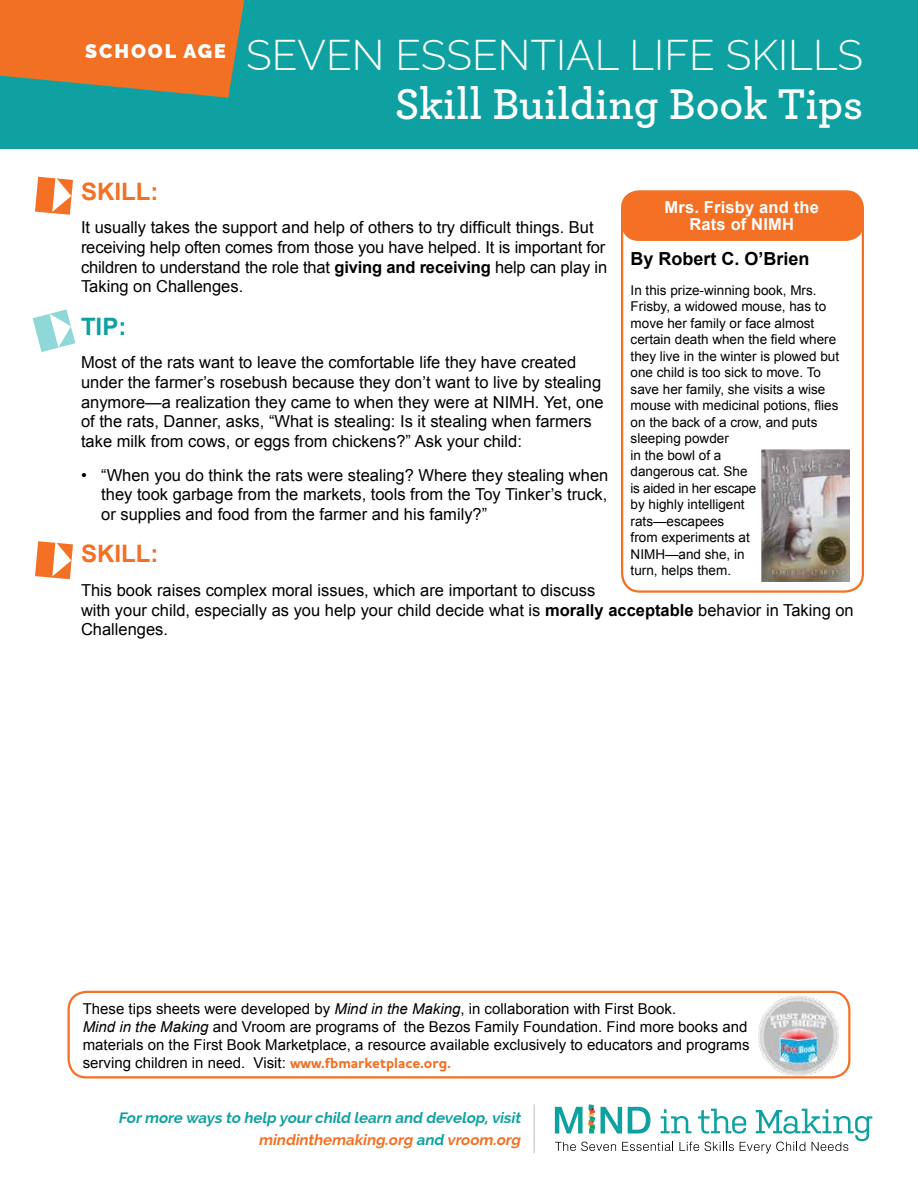
<style>
.page{position:relative;width:918px;height:1188px;background:#fff}
.page>*{position:absolute;margin:0;border:0;box-sizing:border-box;transform-origin:0 0}
.t1{font:600 45px "Archer Pro";color:#fff}
.t2{font:300 42px "Raleway";color:#fff}
.t3{font:700 24px "Arial";color:#f37024}
.t4{font:700 24px "Arial";color:#10a0a0}
.t5{font:700 18px "Arial";color:#000}
.t6{font:16.5px/19.8px "Arial";color:#000}
.t7{font:700 16.5px/16.5px "Arial";letter-spacing:.01em;color:#fff;text-align:center}
.t8{font:15px/18px "Arial";color:#000}
.t9{font:italic 700 15px/22.5px "Raleway";color:#0fa1a1;text-align:right}
.t10{font:13.5px/16.5px "Arial";color:#000}
.s1{font-weight:700}
.s2{font-style:italic}
.s3{font-family:"Houschka Pro";font-weight:700;color:#f37024}
.s4{color:#f27024}
</style>
<div class="page">
<svg style="left:555px;top:1104px;width:317px;height:49px"></svg>
<hr style="left:533px;top:1104px;width:2px;height:49px;background:#d1d3d4">
<div style="left:0;top:0;width:918px;height:148px;background:#0fa1a1"></div>
<svg style="left:0;top:0;width:245px;height:98px;background:#d17735"></svg>
<img style="left:762px;top:449px;width:87px;height:132px">
<div style="left:621px;top:190px;width:243px;height:51px;background:#f37024;border-radius:18px"></div>
<div style="left:621px;top:194px;width:243px;height:399px;border:2px solid #f37024;border-radius:18px"></div>
<img style="left:759px;top:995px;width:80px;height:80px">
<div style="left:68px;top:991px;width:782px;height:87px;border:2px solid #f37024;border-radius:18px"></div>
<svg style="left:33px;top:309px;width:42px;height:43px"></svg>
<svg style="left:35px;top:177px;width:38px;height:38px"></svg>
<svg style="left:35px;top:541px;width:38px;height:38px"></svg>
<h2 class="t2" style="left:85px;top:31px;width:780px"><sup>SCHOOL</sup> <sup>AGE</sup> SEVEN ESSENTIAL LIFE SKILLS</h2>
<h1 class="t1" style="left:395px;top:71px;width:470px">Skill Building Book Tips</h1>
<h3 class="t3" style="left:81px;top:175px;width:79px">SKILL:</h3>
<p class="t6" style="left:81px;top:218px;width:528px">It usually takes the support and help of others to try difficult things. But receiving help often comes from those you have helped. It is important for children to understand the role that <span class="s1">giving and receiving</span> help can play in Taking on Challenges.</p>
<h3 class="t4" style="left:81px;top:310px;width:47px">TIP:</h3>
<p class="t6" style="left:81px;top:353px;width:524px">Most of the rats want to leave the comfortable life they have created under the farmer’s rosebush because they don’t want to live by stealing anymore—a realization they came to when they were at NIMH. Yet, one of the rats, Danner, asks, “What is stealing: Is it stealing when farmers take milk from cows, or eggs from chickens?” Ask your child:</p>
<p class="t6" style="left:101px;top:465px;width:509px;text-align:justify;text-indent:-20px">• “When you do think the rats were stealing? Where they stealing when they took garbage from the markets, tools from the Toy Tinker’s truck, or supplies and food from the farmer and his family?”</p>
<h3 class="t3" style="left:81px;top:538px;width:79px">SKILL:</h3>
<p class="t6" style="left:81px;top:580px;width:774px">This book raises complex moral issues, which are important to discuss<br>with your child, especially as you help your child decide what is <span class="s1">morally acceptable</span> behavior in Taking on<br>Challenges.</p>
<p class="t7" style="left:665px;top:200px;width:156px">Mrs. Frisby and the<br>Rats of NIMH</p>
<p class="t5" style="left:631px;top:246px;width:181px">By Robert C. O’Brien</p>
<p class="t10" style="left:631px;top:282px;width:210px">In this prize-winning book, Mrs.<br>Frisby, a widowed mouse, has to move her family or face almost certain death when the field where they live in the winter is plowed but one child is too sick to move. To save her family, she visits a wise mouse with medicinal potions, flies on the back of a crow, and puts sleeping powder<br>in the bowl of a<br>dangerous cat. She<br>is aided in her escape<br>by highly intelligent rats—escapees<br>from experiments at<br>NIMH—and she, in<br>turn, helps them.</p>
<p class="t8" style="left:83px;top:1000px;width:668px">These tips sheets were developed by <span class="s2">Mind in the Making</span>, in collaboration with First Book.<br><span class="s2">Mind in the Making</span> and Vroom are programs of the Bezos Family Foundation. Find more books and materials on the First Book Marketplace, a resource available exclusively to educators and programs serving children in need. Visit: <span class="s3">www.fbmarketplace.org.</span></p>
<p class="t9" style="left:118px;top:1106px;width:407px">Formore ways to help yourchild learn and develop,visit <span class="s4">mindinthemaking.org</span> and <span class="s4">vroom.org</span></p>
</div>
